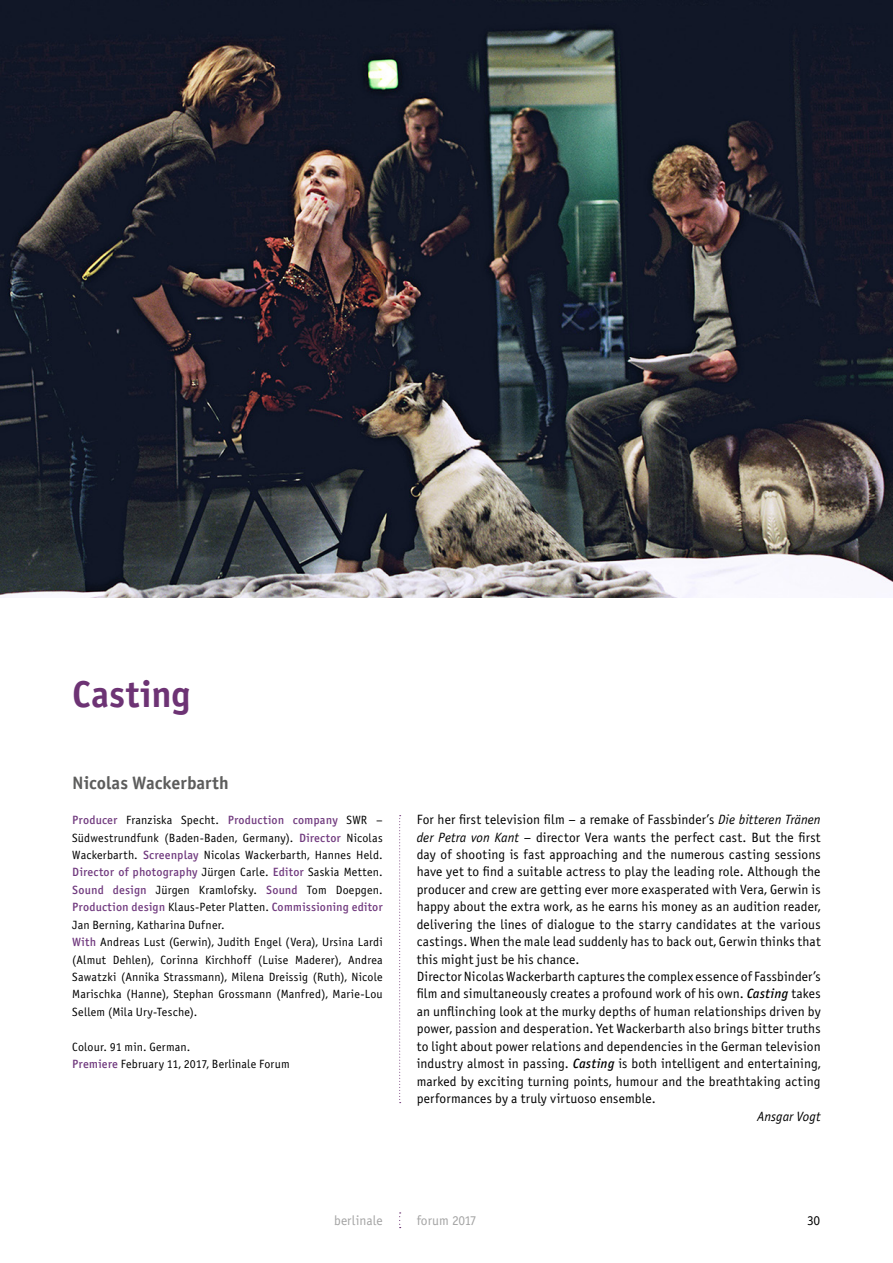
<style>
.page{position:relative;width:893px;height:1263px;background:#fff}
.page>*{position:absolute;margin:0;border:0;box-sizing:border-box;transform-origin:0 0}
.titel{font:37.5px "Officina Sans Bold ITC";letter-spacing:.005em;color:#6d3374}
.regie{font:18px "Officina Sans Bold ITC";color:#5d5d5c}
.text_englisch{font:13.5px/17.4px "Officina Sans Book ITC";letter-spacing:.01em;color:#000;text-align:justify}
.t1{font:13.5px "Officina Sans Book ITC";color:#a4a4a4}
.synopsis_lang_autor{font:italic 13.5px "Officina Sans Book ITC";color:#000}
.seitenzahl_re{font:13.5px "Officina Sans Book ITC";color:#000}
.Credits_Englisch{font:12px/17.4px "Officina Sans Book ITC";letter-spacing:.015em;color:#000;text-align:justify}
.s1{font-family:"Officina Sans Medium ITC";color:#70397e}
.s2{font-style:italic}
.s3{font-family:"Officina Sans Medium ITC";font-style:italic}
</style>
<div class="page">
<svg style="left:399px;top:1212px;width:2px;height:16px"></svg>
<svg style="left:399px;top:815px;width:2px;height:288px"></svg>
<img style="left:0;top:0;width:893px;height:597px">
<p class="titel" style="left:72px;top:671px;width:120px">Casting</p>
<p class="regie" style="left:72px;top:772px;width:158px">Nicolas Wackerbarth</p>
<p class="Credits_Englisch" style="left:72px;top:811px;width:312px"><span class="s1">Producer</span> Franziska Specht. <span class="s1">Production company</span> SWR – Südwestrundfunk (Baden-Baden, Germany). <span class="s1">Director</span> Nicolas Wackerbarth. <span class="s1">Screenplay</span> Nicolas Wackerbarth, Hannes Held.<br><span class="s1">Director of photography</span> Jürgen Carle. <span class="s1">Editor</span> Saskia Metten.<br><span class="s1">Sound design</span> Jürgen Kramlofsky. <span class="s1">Sound</span> Tom Doepgen.<br><span class="s1">Production design</span> Klaus-Peter Platten. <span class="s1">Commissioning editor </span>Jan Berning, Katharina Dufner.</p>
<p class="Credits_Englisch" style="left:72px;top:933px;width:312px"><span class="s1">With</span> Andreas Lust (Gerwin), Judith Engel (Vera), Ursina Lardi (Almut Dehlen), Corinna Kirchhoff (Luise Maderer), Andrea Sawatzki (Annika Strassmann), Milena Dreissig (Ruth), Nicole Marischka (Hanne), Stephan Grossmann (Manfred), Marie-Lou Sellem (Mila Ury-Tesche).</p>
<p class="Credits_Englisch" style="left:72px;top:1038px;width:120px">Colour. 91 min. German.</p>
<p class="Credits_Englisch" style="left:72px;top:1055px;width:219px"><span class="s1">Premiere</span> February 11, 2017, Berlinale Forum</p>
<p class="text_englisch" style="left:417px;top:811px;width:405px">For her first television film – a remake of Fassbinder’s <span class="s2">Die bitteren Tränen der Petra von Kant</span> – director Vera wants the perfect cast. But the first day of shooting is fast approaching and the numerous casting sessions have yet to find a suitable actress to play the leading role. Although the producer and crew are getting ever more exasperated with Vera, Gerwin is happy about the extra work, as he earns his money as an audition reader, delivering the lines of dialogue to the starry candidates at the various castings. When the male lead suddenly has to back out, Gerwin thinks that this might just be his chance.</p>
<p class="text_englisch" style="left:417px;top:968px;width:405px">Director Nicolas Wackerbarth captures the complex essence of Fassbinder’s film and simultaneously creates a profound work of his own. <span class="s3">Casting</span> takes an unflinching look at the murky depths of human relationships driven by power, passion and desperation. Yet Wackerbarth also brings bitter truths to light about power relations and dependencies in the German television industry almost in passing. <span class="s3">Casting</span> is both intelligent and entertaining, marked by exciting turning points, humour and the breathtaking acting performances by a truly virtuoso ensemble.</p>
<p class="synopsis_lang_autor" style="left:757px;top:1108px;width:65px">Ansgar Vogt</p>
<p class="t1" style="left:334px;top:1213px;width:50px">berlinale</p>
<p class="t1" style="left:417px;top:1213px;width:61px">forum 2017</p>
<p class="seitenzahl_re" style="left:807px;top:1213px;width:15px">30</p>
</div>
